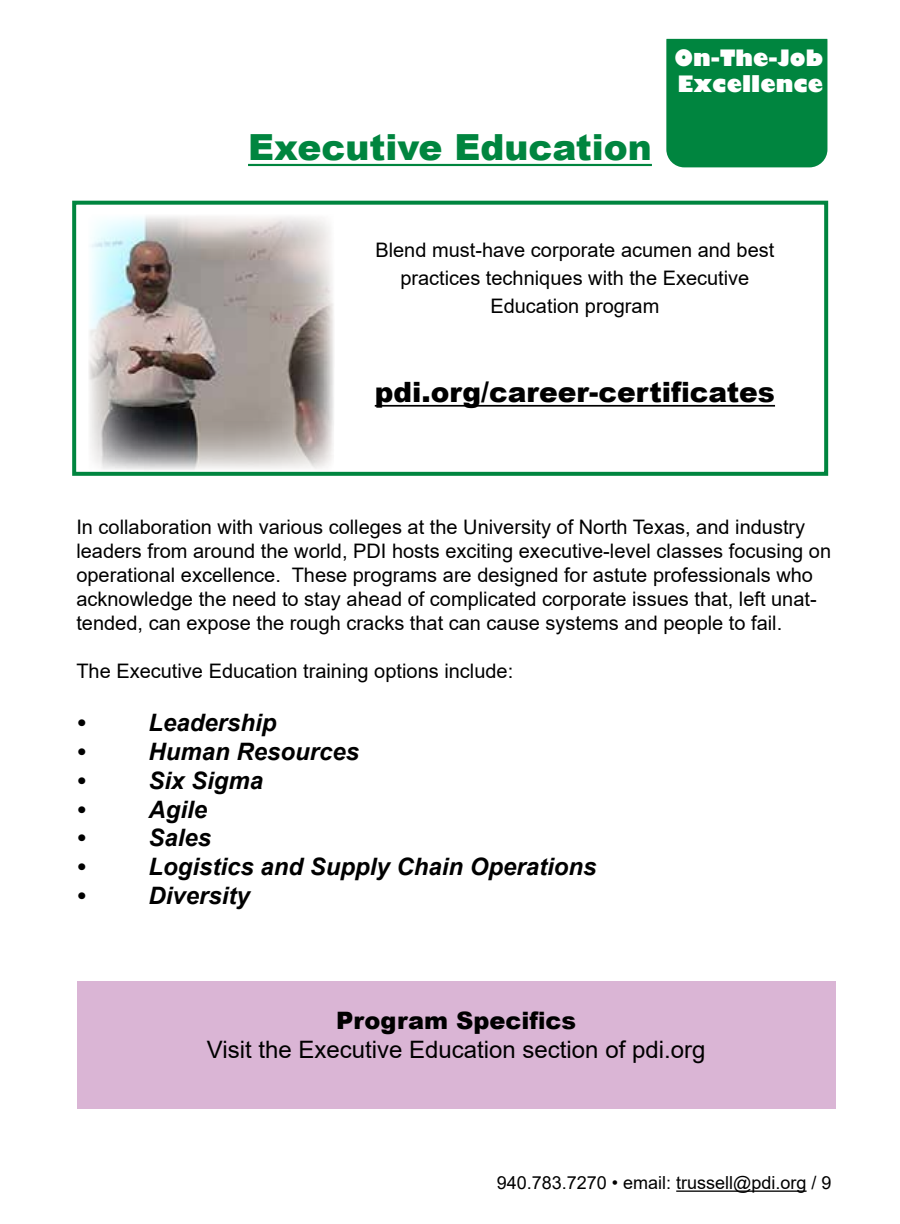
<style>
.page{position:relative;width:900px;height:1224px;background:#fff}
.page>*{position:absolute;margin:0;border:0;box-sizing:border-box;transform-origin:0 0}
.t1{font:900 36px "Arial";color:#00853f}
.t2{font:900 28px "Arial";color:#000}
.t3{font:italic 700 24px "Arial";color:#000}
.t4{font:24px "Arial";color:#000}
.t5{font:900 24px "Arial";color:#000}
.t6{font:800 22px/26.4px "Gill Sans";color:#fff}
.t7{font:20px/24px "Arial";color:#000;text-align:center}
.t8{font:18px "Arial";color:#000}
</style>
<div class="page">
<hr style="left:676px;top:1190px;width:131px;height:2px;background:#000">
<div style="left:666px;top:23px;width:161px;height:144px;background:#00853f;border-radius:18px"></div>
<div style="left:652px;top:8px;width:186px;height:31px;background:#fff;border:2px solid #fff"></div>
<div style="left:77px;top:982px;width:759px;height:127px;background:#dab5d5"></div>
<hr style="left:248px;top:164px;width:404px;height:2px;background:#00853f">
<hr style="left:375px;top:405px;width:400px;height:2px;background:#000">
<div style="left:72px;top:201px;width:756px;height:275px;border:4px solid #00853f"></div>
<img style="left:89px;top:216px;width:245px;height:254px">
<h1 class="t1" style="left:248px;top:121px;width:405px">Executive Education</h1>
<p class="t6" style="left:674px;top:46px;width:150px">On-The-Job<br>Excellence</p>
<p class="t7" style="left:375px;top:236px;width:401px;line-height:28px">Blend must-have corporate acumen and best practices techniques with the Executive<br>Education program</p>
<h2 class="t2" style="left:375px;top:372px;width:402px">pdi.org/career-certificates</h2>
<p class="t7" style="left:76px;top:515px;width:756px;text-align:left">In collaboration with various colleges at the University of North Texas, and industry leaders from around the world, PDI hosts exciting executive-level classes focusing on operational excellence. These programs are designed for astute professionals who acknowledge the need to stay ahead of complicated corporate issues that, left unat&shy;tended, can expose the rough cracks that can cause systems and people to fail.</p>
<p class="t7" style="left:76px;top:659px;width:438px">The Executive Education training options include:</p>
<p class="t3" style="left:76px;top:707px;width:10px">•</p>
<p class="t3" style="left:148px;top:707px;width:130px">Leadership</p>
<p class="t3" style="left:76px;top:735px;width:10px">•</p>
<p class="t3" style="left:148px;top:735px;width:212px">Human Resources</p>
<p class="t3" style="left:76px;top:764px;width:10px">•</p>
<p class="t3" style="left:148px;top:764px;width:116px">Six Sigma</p>
<p class="t3" style="left:76px;top:793px;width:10px">•</p>
<p class="t3" style="left:148px;top:793px;width:60px">Agile</p>
<p class="t3" style="left:76px;top:822px;width:10px">•</p>
<p class="t3" style="left:148px;top:822px;width:64px">Sales</p>
<p class="t3" style="left:76px;top:851px;width:10px">•</p>
<p class="t3" style="left:148px;top:851px;width:450px">Logistics and Supply Chain Operations</p>
<p class="t3" style="left:76px;top:879px;width:10px">•</p>
<p class="t3" style="left:148px;top:879px;width:103px">Diversity</p>
<p class="t5" style="left:336px;top:1003px;width:241px">Program Specifics</p>
<p class="t4" style="left:207px;top:1033px;width:500px">Visit the Executive Education section of pdi.org</p>
<p class="t8" style="left:497px;top:1171px;width:336px">940.783.7270 • email: trussell@pdi.org / 9</p>
</div>
